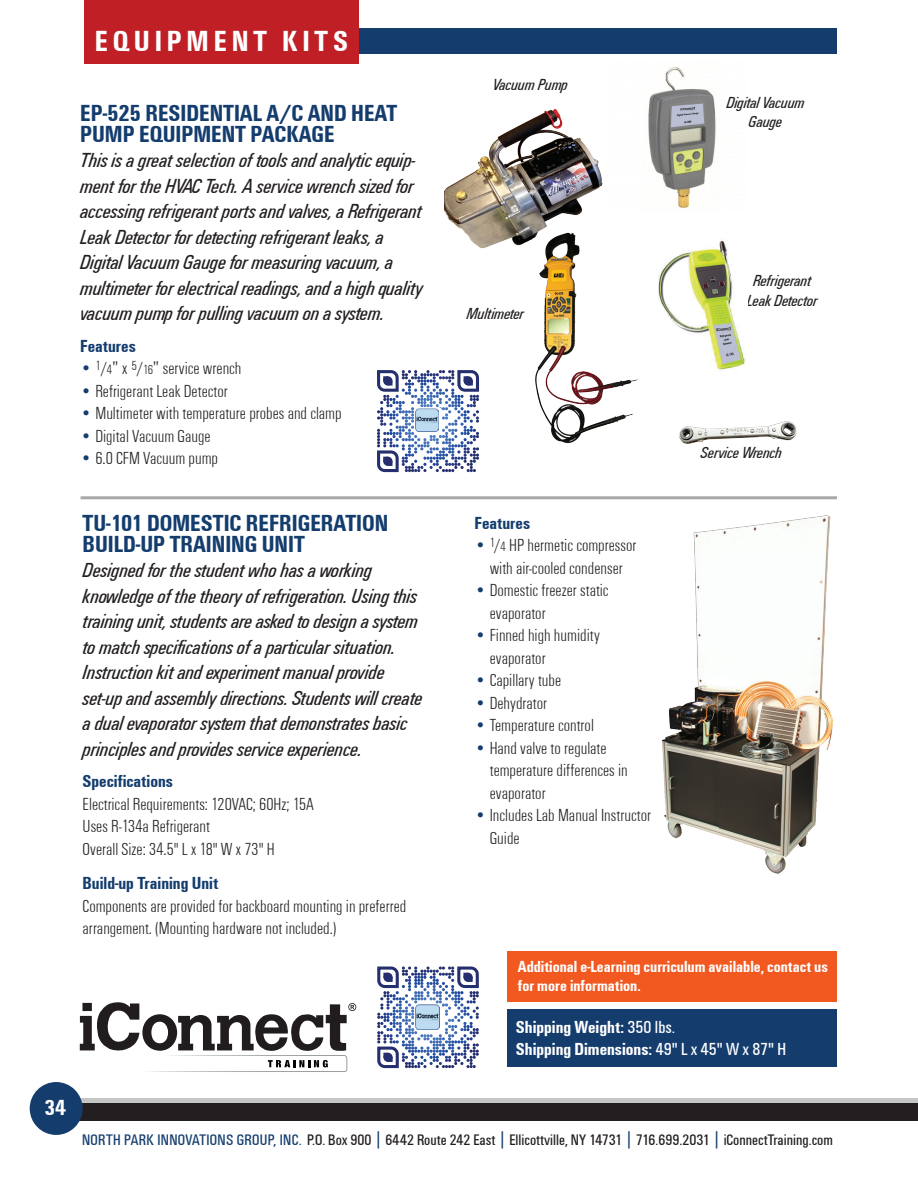
<style>
.page{position:relative;width:918px;height:1188px;background:#fff}
.page>*{position:absolute;margin:0;border:0;box-sizing:border-box;transform-origin:0 0}
.t1{font:700 condensed 30px "Unitus TEE";letter-spacing:.16em;color:#fff}
.t2{font:700 condensed 24px/21px "Unitus TEE";color:#143d6e}
.t3{font:700 condensed 22.5px "Unitus TEE";color:#fff}
.t4{font:italic condensed 21px/25.5px "Unitus TEE";color:#231f20}
.t5{font:18px/22.5px "Unitus DEE Ligh Cond";color:#231f20}
.t6{font:700 condensed 18px/22.5px "Unitus TEE";color:#fff}
.t7{font:700 condensed 18px "Unitus TEE";color:#143d6e}
.t8{font:italic condensed 16.5px/19.5px "Unitus TEE";color:#231f20;text-align:center}
.t9{font:700 condensed 16.5px/19.5px "Unitus TEE";color:#fff}
.t10{font:condensed 15.75px "Unitus TEE";color:#231f20}
.s1{color:#143d6e}
.s2{font-size:13.5px}
.s3{font-family:"Minion Pro"}
.s4{font-weight:400}
.s5{font-size:20.4px;color:#143d6e}
</style>
<div class="page">
<img style="left:646px;top:62px;width:65px;height:17px">
<div style="left:57px;top:1098px;width:861px;height:15px;background:#c5c5c6"></div>
<div style="left:57px;top:1103px;width:861px;height:17px;background:#231f20"></div>
<div style="left:30px;top:1082px;width:53px;height:53px;background:#143d6e;border-radius:50%"></div>
<div style="left:84px;top:28px;width:753px;height:26px;background:#143d6e"></div>
<div style="left:84px;top:0;width:274px;height:64px;background:#c02025"></div>
<img style="left:444px;top:79px;width:272px;height:394px">
<img style="left:678px;top:421px;width:119px;height:24px">
<img style="left:149px;top:1055px;width:198px;height:17px">
<svg style="left:268px;top:1060px;width:60px;height:7px"></svg>
<svg style="left:80px;top:1002px;width:276px;height:49px"></svg>
<svg style="left:377px;top:370px;width:102px;height:102px"></svg>
<svg style="left:415px;top:408px;width:27px;height:27px"></svg>
<img style="left:416px;top:409px;width:22px;height:22px">
<hr style="left:81px;top:496px;width:756px;height:3px;background:#a6a8aa">
<div style="left:508px;top:1009px;width:329px;height:58px;background:#143d6e"></div>
<svg style="left:377px;top:967px;width:102px;height:101px"></svg>
<svg style="left:415px;top:1004px;width:26px;height:27px"></svg>
<img style="left:415px;top:1005px;width:25px;height:24px">
<img style="left:662px;top:515px;width:171px;height:359px">
<div style="left:507px;top:951px;width:330px;height:51px;background:#f15921"></div>
<img style="left:659px;top:227px;width:87px;height:157px">
<h1 class="t1" style="left:95px;top:24px;width:255px">EQUIPMENT KITS</h1>
<p class="t2" style="left:80px;top:102px;width:319px">EP-525 RESIDENTIAL A/C AND HEAT<br>PUMP EQUIPMENT PACKAGE</p>
<p class="t4" style="left:80px;top:148px;width:344px">This is a great selection of tools and analytic equip&shy;ment for the HVAC Tech. A service wrench sized for accessing refrigerant ports and valves, a Refrigerant Leak Detector for detecting refrigerant leaks, a Digital Vacuum Gauge for measuring vacuum, a multimeter for electrical readings, and a high quality vacuum pump for pulling vacuum on a system.</p>
<p class="t7" style="left:80px;top:335px;width:57px">Features</p>
<p class="t5" style="left:80px;top:357px;width:163px"><span class="s1">•</span> <sup>1</sup>/<span class="s2">4</span><span class="s3">"</span> x <sup>5</sup>/<span class="s2">16</span><span class="s3">"</span> service wrench</p>
<p class="t5" style="left:80px;top:380px;width:149px"><span class="s1">•</span> Refrigerant Leak Detector</p>
<p class="t5" style="left:80px;top:402px;width:263px"><span class="s1">•</span> Multimeter with temperature probes and clamp</p>
<p class="t5" style="left:80px;top:425px;width:132px"><span class="s1">•</span> Digital Vacuum Gauge</p>
<p class="t5" style="left:80px;top:447px;width:139px"><span class="s1">•</span> 6.0 CFM Vacuum pump</p>
<p class="t8" style="left:493px;top:75px;width:76px">Vacuum Pump</p>
<p class="t8" style="left:466px;top:304px;width:59px">Multimeter</p>
<p class="t8" style="left:726px;top:93px;width:79px">Digital Vacuum<br>Gauge</p>
<p class="t8" style="left:747px;top:271px;width:72px">Refrigerant<br>Leak Detector</p>
<p class="t8" style="left:701px;top:443px;width:83px">Service Wrench</p>
<p class="t2" style="left:83px;top:512px;width:307px">TU-101 DOMESTIC REFRIGERATION<br>BUILD-UP TRAINING UNIT</p>
<p class="t4" style="left:83px;top:558px;width:341px">Designed for the student who has a working knowledge of the theory of refrigeration. Using this training unit, students are asked to design a system to match specifications of a particular situation.<br>Instruction kit and experiment manual provide set-up and assembly directions. Students will create a dual evaporator system that demonstrates basic principles and provides service experience.</p>
<p class="t7" style="left:83px;top:771px;width:92px">Specifications</p>
<p class="t5" style="left:83px;top:793px;width:233px">Electrical Requirements: 120VAC; 60Hz; 15A<br>Uses R-134a Refrigerant<br>Overall Size: 34.5" L x 18" W x 73" H</p>
<p class="t7" style="left:83px;top:873px;width:137px">Build-up Training Unit</p>
<p class="t5" style="left:83px;top:895px;width:325px">Components are provided for backboard mounting in preferred arrangement. (Mounting hardware not included.)</p>
<p class="t7" style="left:475px;top:513px;width:57px">Features</p>
<p class="t5" style="left:475px;top:535px;width:163px;text-align:center"><span class="s1">•</span> <sup>1</sup>/<span class="s2">4</span> HP hermetic compressor with air-cooled condenser</p>
<p class="t5" style="left:490px;top:580px;width:120px;text-indent:-15px"><span class="s1">•</span> Domestic freezer static evaporator</p>
<p class="t5" style="left:490px;top:625px;width:112px;text-indent:-15px"><span class="s1">•</span> Finned high humidity evaporator</p>
<p class="t5" style="left:474px;top:670px;width:88px"><span class="s1">•</span> Capillary tube</p>
<p class="t5" style="left:474px;top:692px;width:74px"><span class="s1">•</span> Dehydrator</p>
<p class="t5" style="left:474px;top:715px;width:121px"><span class="s1">•</span> Temperature control</p>
<p class="t5" style="left:490px;top:737px;width:140px;text-indent:-15px"><span class="s1">•</span> Hand valve to regulate temperature differences in evaporator</p>
<p class="t5" style="left:490px;top:805px;width:163px;text-indent:-15px"><span class="s1">•</span> Includes Lab Manual Instructor<br>Guide</p>
<p class="t9" style="left:518px;top:957px;width:312px">Additional e-Learning curriculum available, contact us for more information.</p>
<p class="t6" style="left:516px;top:1015px;width:272px">Shipping Weight: <span class="s4">350 lbs.<br></span>Shipping Dimensions: <span class="s4">49" L x 45" W x 87" H</span></p>
<p class="t3" style="left:45px;top:1095px;width:23px">34</p>
<p class="t10" style="left:82px;top:1131px;width:752px"><span class="s1">NORTH PARK INNOVATIONS GROUP, INC.</span> P.O. Box 900 <span class="s5">|</span> 6442 Route 242 East <span class="s5">|</span> Ellicottville, NY 14731 <span class="s5">|</span> 716.699.2031 <span class="s5">|</span> iConnectTraining.com</p>
</div>
